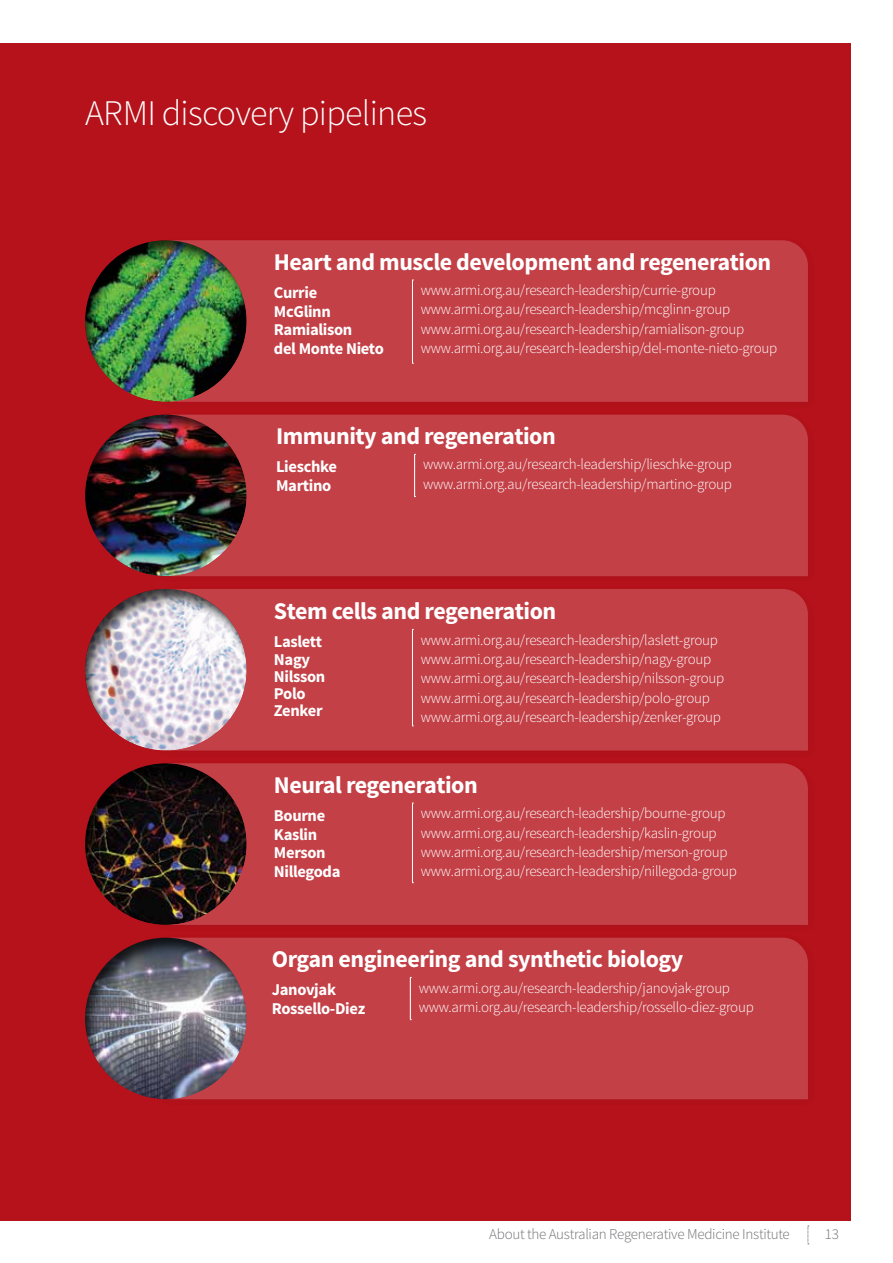
<style>
.page{position:relative;width:893px;height:1263px;background:#fff}
.page>*{position:absolute;margin:0;border:0;box-sizing:border-box;transform-origin:0 0}
.t1{font:300 36px "Source Sans Pro";letter-spacing:-.02em;color:#fff}
.t2{font:700 24px "Source Sans Pro";letter-spacing:-.02em;color:#fff}
.t3{font:700 16.5px/18.6px "Source Sans Pro";letter-spacing:-.02em;color:#fff}
.t4{font:300 15px/19.4px "Source Sans Pro";letter-spacing:-.02em;color:#fff}
.t5{font:300 15px "Source Sans Pro";letter-spacing:-.02em;color:#717073}
</style>
<div class="page">
<svg style="left:808px;top:1226px;width:1px;height:18px"></svg>
<div style="left:0;top:43px;width:850px;height:1177px;background:#b5121b"></div>
<div style="left:247px;top:240px;width:561px;height:162px;background:#c34047"></div>
<div style="left:247px;top:415px;width:561px;height:161px;background:#c34047"></div>
<div style="left:140px;top:583px;width:678px;height:178px;background:#000;opacity:.25"></div>
<div style="left:247px;top:589px;width:561px;height:161px;background:#c34047"></div>
<div style="left:140px;top:757px;width:678px;height:178px;background:#b3111a"></div>
<div style="left:247px;top:763px;width:561px;height:162px;background:#c34047"></div>
<div style="left:140px;top:931px;width:678px;height:179px;background:#000;opacity:.25"></div>
<div style="left:247px;top:938px;width:561px;height:161px;background:#c34047"></div>
<div style="left:82px;top:237px;width:165px;height:165px;background:#000;opacity:.75"></div>
<div style="left:82px;top:412px;width:165px;height:165px;background:#000;opacity:.75"></div>
<div style="left:82px;top:586px;width:165px;height:165px;background:#000;opacity:.75"></div>
<div style="left:82px;top:760px;width:165px;height:165px;background:#000;opacity:.75"></div>
<div style="left:82px;top:935px;width:165px;height:165px;background:#000;opacity:.75"></div>
<svg style="left:412px;top:280px;width:1px;height:84px"></svg>
<svg style="left:414px;top:454px;width:2px;height:43px"></svg>
<svg style="left:412px;top:629px;width:1px;height:97px"></svg>
<svg style="left:412px;top:803px;width:1px;height:80px"></svg>
<svg style="left:410px;top:977px;width:1px;height:43px"></svg>
<h1 class="t1" style="left:85px;top:91px;width:343px">ARMI discovery pipelines</h1>
<h2 class="t2" style="left:274px;top:246px;width:499px">Heart and muscle development and regeneration</h2>
<p class="t3" style="left:274px;top:284px;width:111px">Currie<br>McGlinn<br>Ramialison<br>del Monte Nieto</p>
<p class="t4" style="left:421px;top:281px;width:358px">www.armi.org.au/research-leadership/currie-group www.armi.org.au/research-leadership/mcglinn-group www.armi.org.au/research-leadership/ramialison-group www.armi.org.au/research-leadership/del-monte-nieto-group</p>
<h2 class="t2" style="left:276px;top:421px;width:281px">Immunity and regeneration</h2>
<p class="t3" style="left:276px;top:458px;width:62px">Lieschke<br>Martino</p>
<p class="t4" style="left:423px;top:455px;width:310px">www.armi.org.au/research-leadership/lieschke-group www.armi.org.au/research-leadership/martino-group</p>
<h2 class="t2" style="left:274px;top:596px;width:284px">Stem cells and regeneration</h2>
<p class="t3" style="left:274px;top:634px;width:53px;line-height:17.1px">Laslett<br>Nagy<br>Nilsson<br>Polo<br>Zenker</p>
<p class="t4" style="left:421px;top:630px;width:305px">www.armi.org.au/research-leadership/laslett-group www.armi.org.au/research-leadership/nagy-group www.armi.org.au/research-leadership/nilsson-group www.armi.org.au/research-leadership/polo-group www.armi.org.au/research-leadership/zenker-group</p>
<h2 class="t2" style="left:274px;top:769px;width:205px">Neural regeneration</h2>
<p class="t3" style="left:274px;top:807px;width:68px">Bourne<br>Kaslin<br>Merson<br>Nillegoda</p>
<p class="t4" style="left:421px;top:803px;width:317px">www.armi.org.au/research-leadership/bourne-group www.armi.org.au/research-leadership/kaslin-group www.armi.org.au/research-leadership/merson-group www.armi.org.au/research-leadership/nillegoda-group</p>
<h2 class="t2" style="left:272px;top:943px;width:413px">Organ engineering and synthetic biology</h2>
<p class="t3" style="left:272px;top:981px;width:95px">Janovjak<br>Rossello-Diez</p>
<p class="t4" style="left:419px;top:978px;width:336px">www.armi.org.au/research-leadership/janovjak-group www.armi.org.au/research-leadership/rossello-diez-group</p>
<p class="t5" style="left:489px;top:1225px;width:302px">About the Australian Regenerative Medicine Institute</p>
<p class="t5" style="left:825px;top:1225px;width:16px">13</p>
</div>
